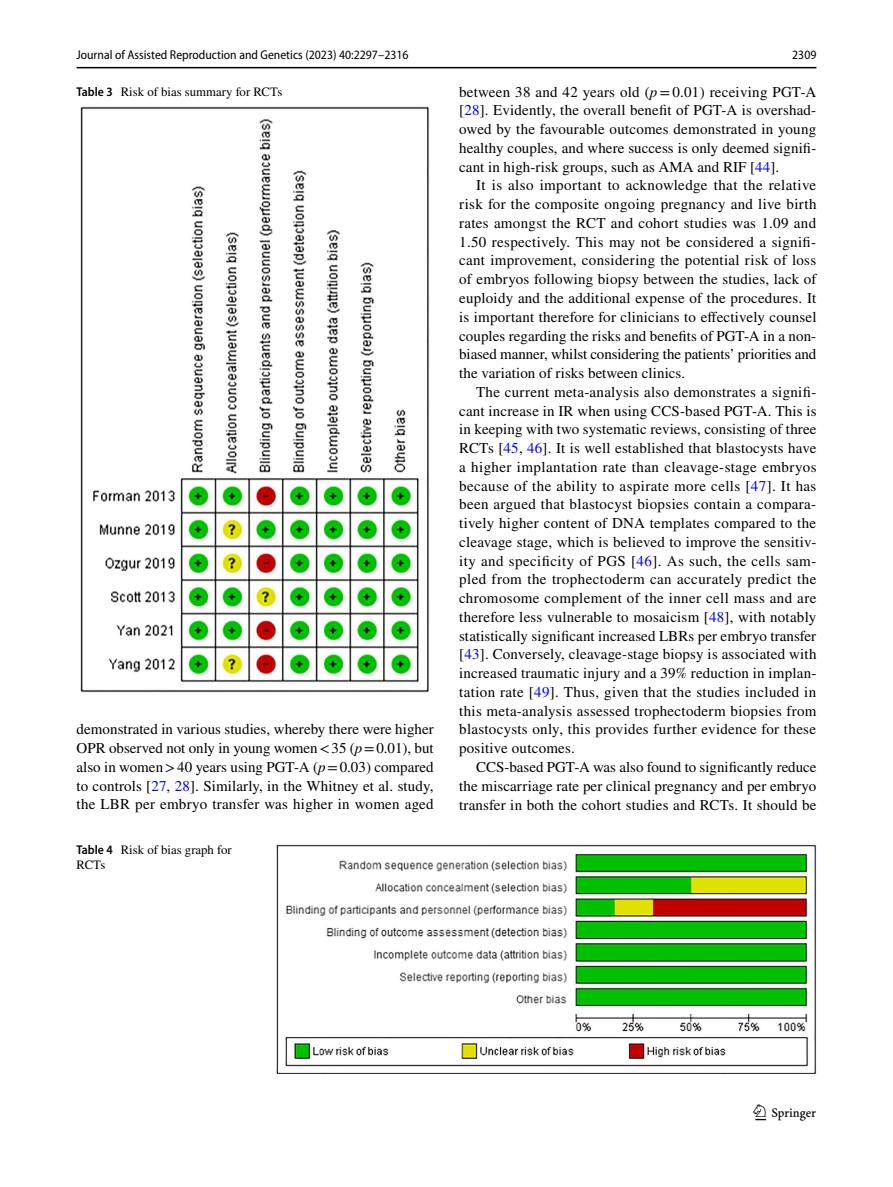
<style>
.page{position:relative;width:893px;height:1187px;background:#fff}
.page>*{position:absolute;margin:0;border:0;box-sizing:border-box;transform-origin:0 0}
.t1{font:22.5px "Springnew Regular 3";color:#000}
.t2{font:15px/18.8px "STIX";letter-spacing:.01em;color:#000;text-align:justify}
.t3{font:semi-condensed 12.75px "Myriad Pro";color:#000}
.t4{font:12.75px/15px "STIX";color:#000}
.s1{font-family:"Myriad Pro";font-weight:600;font-stretch:semi-condensed}
.s2{font-style:italic}
.s3{color:#00f}
</style>
<div class="page">
<hr style="left:77px;top:67px;width:739px;height:1px;background:#000">
<img style="left:81px;top:106px;width:348px;height:587px">
<img style="left:276px;top:844px;width:540px;height:229px">
<p class="t3" style="left:77px;top:48px;width:334px">Journal of Assisted Reproduction and Genetics (2023) 40:2297–2316</p>
<p class="t3" style="left:792px;top:48px;width:26px">2309</p>
<p class="t4" style="left:77px;top:85px;width:207px"><span class="s1">Table 3</span> Risk of bias summary for RCTs</p>
<p class="t2" style="left:76px;top:721px;width:359px">demonstrated in various studies, whereby there were higher OPR observed not only in young women&lt;35 (<span class="s2">p</span>=0.01), but also in women&gt;40 years using PGT-A (<span class="s2">p</span>=0.03) compared to controls [<span class="s3">27</span>, <span class="s3">28</span>]. Similarly, in the Whitney et al. study, the LBR per embryo transfer was higher in women aged</p>
<p class="t4" style="left:77px;top:843px;width:157px"><span class="s1">Table 4</span> Risk of bias graph for<br>RCTs</p>
<p class="t2" style="left:459px;top:83px;width:359px">between 38 and 42 years old (<span class="s2">p</span>=0.01) receiving PGT-A [<span class="s3">28</span>]. Evidently, the overall benefit of PGT-A is overshad&shy;owed by the favourable outcomes demonstrated in young healthy couples, and where success is only deemed signifi&shy;cant in high-risk groups, such as AMA and RIF [<span class="s3">44</span>].</p>
<p class="t2" style="left:459px;top:177px;width:359px;text-indent:17px">It is also important to acknowledge that the relative risk for the composite ongoing pregnancy and live birth rates amongst the RCT and cohort studies was 1.09 and 1.50 respectively. This may not be considered a signifi&shy;cant improvement, considering the potential risk of loss of embryos following biopsy between the studies, lack of euploidy and the additional expense of the procedures. It is important therefore for clinicians to effectively counsel couples regarding the risks and benefits of PGT-A in a non&shy;biased manner, whilst considering the patients’ priorities and the variation of risks between clinics.</p>
<p class="t2" style="left:459px;top:383px;width:359px;text-indent:17px">The current meta-analysis also demonstrates a signifi&shy;cant increase in IR when using CCS-based PGT-A. This is in keeping with two systematic reviews, consisting of three RCTs [<span class="s3">45</span>, <span class="s3">46</span>]. It is well established that blastocysts have a higher implantation rate than cleavage-stage embryos because of the ability to aspirate more cells [<span class="s3">47</span>]. It has been argued that blastocyst biopsies contain a compara&shy;tively higher content of DNA templates compared to the cleavage stage, which is believed to improve the sensitiv&shy;ity and specificity of PGS [<span class="s3">46</span>]. As such, the cells sam&shy;pled from the trophectoderm can accurately predict the chromosome complement of the inner cell mass and are therefore less vulnerable to mosaicism [<span class="s3">48</span>], with notably statistically significant increased LBRs per embryo transfer [<span class="s3">43</span>]. Conversely, cleavage-stage biopsy is associated with increased traumatic injury and a 39% reduction in implan&shy;tation rate [<span class="s3">49</span>]. Thus, given that the studies included in this meta-analysis assessed trophectoderm biopsies from blastocysts only, this provides further evidence for these positive outcomes.</p>
<p class="t2" style="left:459px;top:758px;width:359px;text-indent:17px">CCS-based PGT-A was also found to significantly reduce the miscarriage rate per clinical pregnancy and per embryo transfer in both the cohort studies and RCTs. It should be</p>
<h1 class="t1" style="left:755px;top:1104px;width:62px">1 3</h1>
</div>
